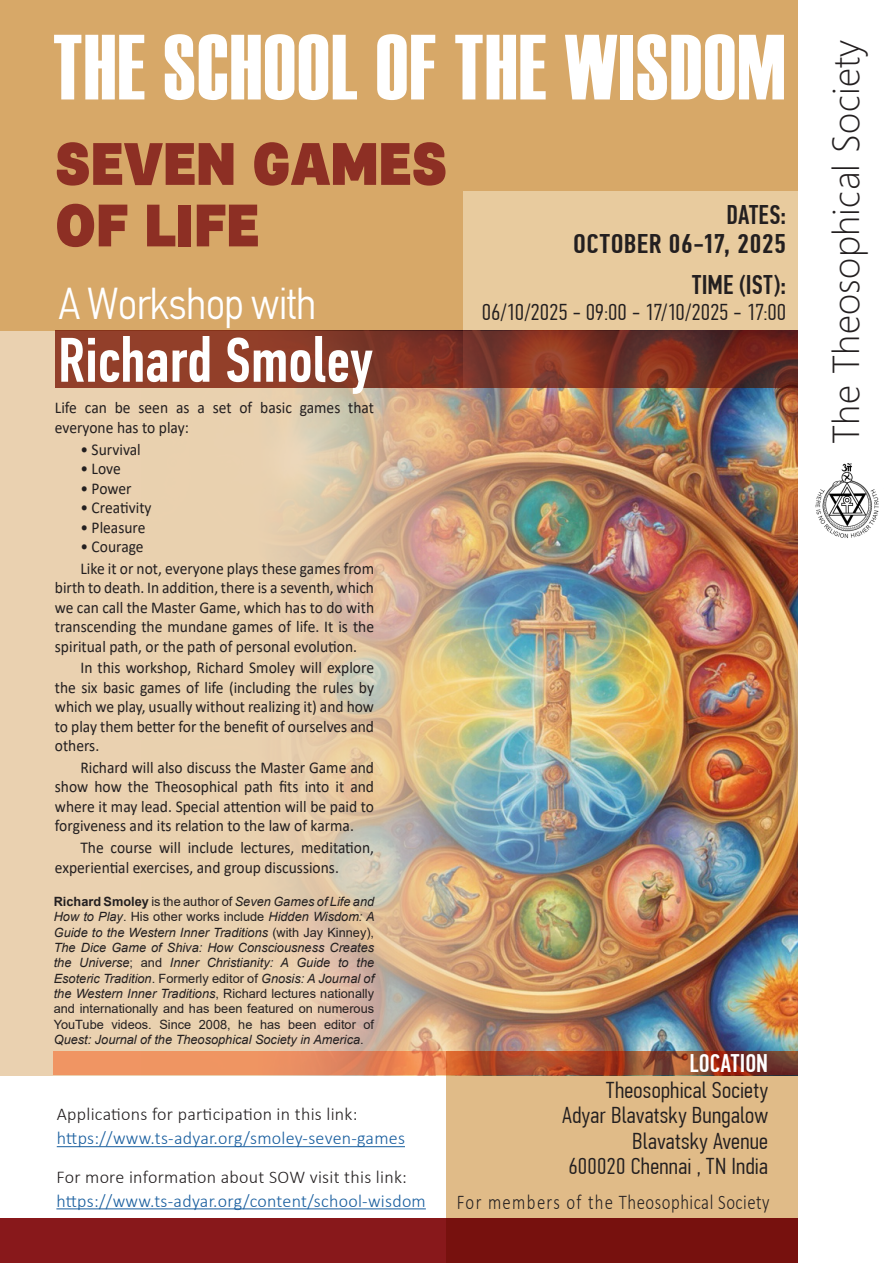
<style>
.page{position:relative;width:893px;height:1263px;background:#fff}
.page>*{position:absolute;margin:0;border:0;box-sizing:border-box;transform-origin:0 0}
.t1{font:92.4px "Haettenschweiler";letter-spacing:.02em;color:#fff;scale:.91 1}
.t2{font:500 63px "PF Din Text Comp Pro";color:#fff}
.t3{font:900 61.05px "PF Encore Sans Pro";color:#8d2f24;scale:.83 1}
.t4{font:300 condensed 45px "PF Din Text";letter-spacing:-.025em;color:#fff}
.t5{font:300 37.5px "Segoe UI";letter-spacing:.01em;color:#231f20}
.t6{font:500 27px "PF Din Text Comp Pro";letter-spacing:.005em;color:#231f20;scale:1.11 1}
.t7{font:500 27px "PF Din Text Comp Pro";letter-spacing:.005em;color:#231f20}
.t8{font:500 25.5px "PF Din Text Comp Pro";color:#fff}
.t9{font:300 22.95px "PF Din Text Comp Pro";letter-spacing:.01em;color:#231f20;scale:1.11 1}
.t10{font:300 21px "Calibri";letter-spacing:.03em;color:#231f20;scale:.8 1}
.t11{font:300 18px "Calibri";letter-spacing:.015em;color:#175d9e}
.t12{font:300 18px "Calibri";letter-spacing:.015em;color:#231f20}
.t13{font:16.5px/19.5px "Calibri";color:#231f20;text-align:justify;scale:.94 1}
.t14{font:italic 12.75px/15.3px "Arial";color:#231f20;text-align:justify}
.s1{font-weight:700;font-style:normal}
.s2{font-style:normal}
</style>
<div class="page">
<img style="left:815px;top:463px;width:64px;height:75px">
<div style="left:0;top:0;width:798px;height:1075px;background:#d7a868"></div>
<div style="left:0;top:1218px;width:798px;height:45px;background:#88181b"></div>
<img style="left:714px;top:388px;width:84px;height:663px">
<img style="left:0;top:331px;width:714px;height:744px">
<div style="left:463px;top:192px;width:335px;height:196px;background:#e8cb9e"></div>
<svg style="left:446px;top:1075px;width:352px;height:188px;fill:#e0bb88"></svg>
<svg style="left:54px;top:1051px;width:744px;height:24px"></svg>
<svg style="left:55px;top:331px;width:743px;height:57px"></svg>
<hr style="left:57px;top:1146px;width:348px;height:1px;background:#175d9e">
<hr style="left:56px;top:1208px;width:370px;height:1px;background:#175d9e">
<p class="t1" style="left:53px;top:4px;width:806px">THE SCHOOL OF THE WISDOM</p>
<p class="t3" style="left:55px;top:122px;width:474px">SEVEN GAMES</p>
<p class="t3" style="left:55px;top:184px;width:248px">OF LIFE</p>
<p class="t7" style="left:726px;top:199px;width:61px">DATES:</p>
<p class="t6" style="left:573px;top:228px;width:193px">OCTOBER 06-17, 2025</p>
<p class="t7" style="left:692px;top:269px;width:95px">TIME (IST):</p>
<p class="t9" style="left:482px;top:299px;width:276px">06/10/2025 - 09:00 - 17/10/2025 - 17:00</p>
<p class="t4" style="left:58px;top:277px;width:260px">A Workshop with</p>
<p class="t2" style="left:58px;top:324px;width:316px">Richard Smoley</p>
<p class="t13" style="left:55px;top:398px;width:341px">Life can be seen as a set of basic games that everyone has to play:</p>
<p class="t13" style="left:80px;top:439px;width:66px">• Survival</p>
<p class="t13" style="left:80px;top:458px;width:45px">• Love</p>
<p class="t13" style="left:80px;top:478px;width:56px">• Power</p>
<p class="t13" style="left:80px;top:497px;width:77px">• Creativity</p>
<p class="t13" style="left:80px;top:517px;width:71px">• Pleasure</p>
<p class="t13" style="left:80px;top:536px;width:69px">• Courage</p>
<p class="t13" style="left:55px;top:558px;width:341px;text-indent:26px">Like it or not, everyone plays these games from birth to death. In addition, there is a seventh, which we can call the Master Game, which has to do with transcending the mundane games of life. It is the spiritual path, or the path of personal evolution.</p>
<p class="t13" style="left:55px;top:658px;width:341px;text-indent:26px">In this workshop, Richard Smoley will explore the six basic games of life (including the rules by which we play, usually without realizing it) and how to play them better for the benefit of ourselves and others.</p>
<p class="t13" style="left:55px;top:757px;width:341px;text-indent:26px">Richard will also discuss the Master Game and show how the Theosophical path fits into it and where it may lead. Special attention will be paid to forgiveness and its relation to the law of karma.</p>
<p class="t13" style="left:55px;top:837px;width:341px;text-indent:26px">The course will include lectures, meditation, experiential exercises, and group discussions.</p>
<p class="t14" style="left:54px;top:894px;width:322px"><span class="s1">Richard Smoley</span> <span class="s2">is the author of</span> Seven Games of Life and How to Play<span class="s2">. His other works include</span> Hidden Wisdom: A Guide to the Western Inner Traditions <span class="s2">(with Jay Kinney), </span>The Dice Game of Shiva: How Consciousness Creates the Universe<span class="s2">; and</span> Inner Christianity: A Guide to the Esoteric Tradition<span class="s2">. Formerly editor of</span> Gnosis: A Journal of the Western Inner Traditions<span class="s2">, Richard lectures nationally and internationally and has been featured on numerous YouTube videos. Since 2008, he has been editor of </span>Quest: Journal of the Theosophical Society in America<span class="s2">.</span></p>
<p class="t12" style="left:57px;top:1103px;width:302px">Applications for participation in this link:</p>
<p class="t11" style="left:57px;top:1127px;width:350px">https://www.ts-adyar.org/smoley-seven-games</p>
<p class="t12" style="left:56px;top:1165px;width:352px">For more information about SOW visit this link:</p>
<p class="t11" style="left:56px;top:1189px;width:371px">https://www.ts-adyar.org/content/school-wisdom</p>
<p class="t8" style="left:689px;top:1049px;width:80px">LOCATION</p>
<p class="t9" style="left:606px;top:1077px;width:147px">Theosophical Society</p>
<p class="t9" style="left:562px;top:1102px;width:187px">Adyar Blavatsky Bungalow</p>
<p class="t9" style="left:632px;top:1128px;width:124px">Blavatsky Avenue</p>
<p class="t9" style="left:568px;top:1153px;width:181px">600020 Chennai , TN India</p>
<p class="t10" style="left:457px;top:1189px;width:392px">For members of the Theosophical Society</p>
<p class="t5" style="left:810px;top:444px;width:406px;rotate:-90deg">The Theosophical Society</p>
</div>
